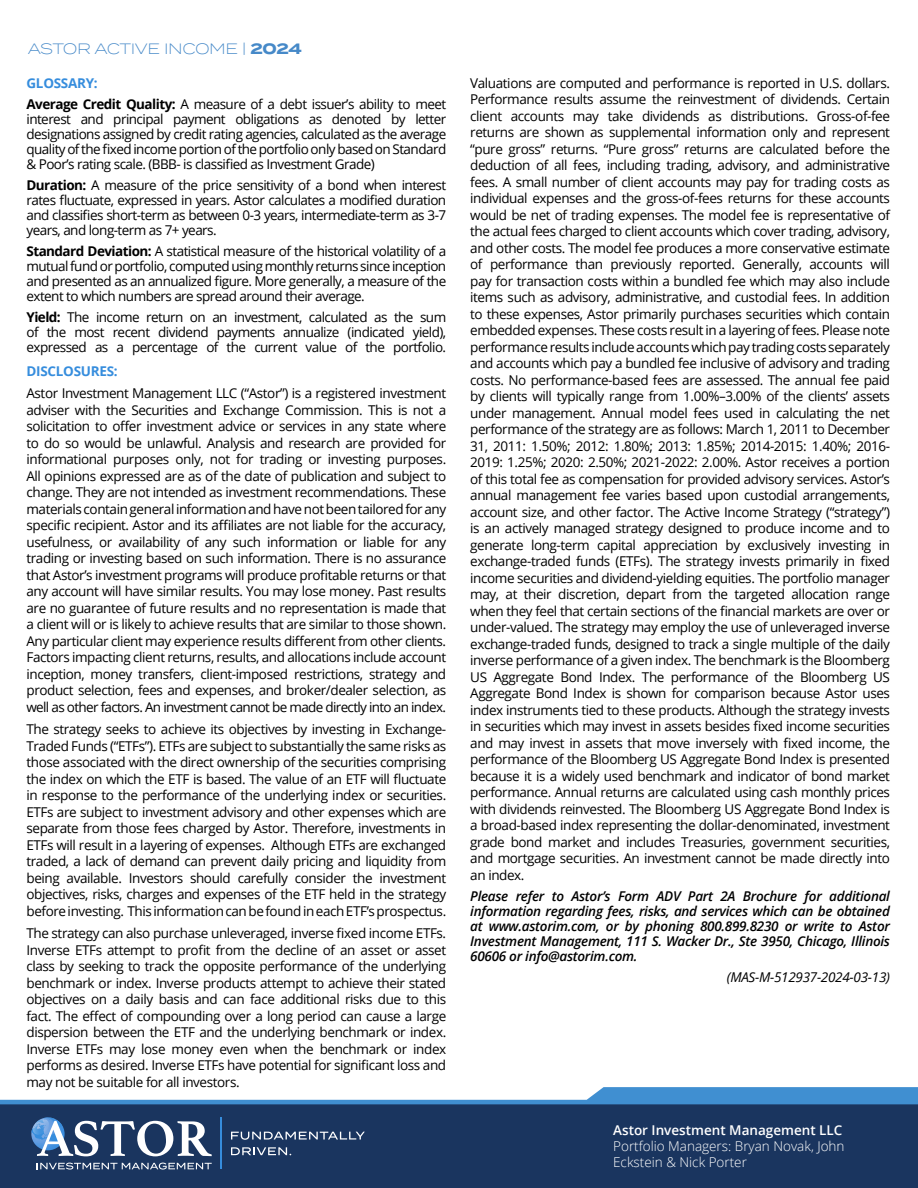
<style>
.page{position:relative;width:918px;height:1188px;background:#fff}
.page>*{position:absolute;margin:0;border:0;box-sizing:border-box;transform-origin:0 0}
.t1{font:300 15px "Termina";letter-spacing:-.03em;color:#4689c8}
.t2{font:13.5px/16.5px "Open Sans";letter-spacing:-.04em;color:#000;text-align:justify}
.t3{font:italic 600 13.5px/15px "Open Sans";letter-spacing:-.02em;color:#000;text-align:justify}
.t4{font:300 13.5px/16.2px "Open Sans";color:#fff}
.t5{font:600 13.5px "Open Sans";color:#fff}
.t6{font:italic 13.5px "Open Sans";letter-spacing:-.02em;color:#000}
.t7{font:700 13.5px "Open Sans";letter-spacing:-.02em;color:#368ddd}
.s1{font-weight:700}
.s2{font-weight:700;color:#368ddd}
</style>
<div class="page">
<div style="left:0;top:1104px;width:918px;height:84px;background:#1a355f"></div>
<hr style="left:220px;top:1118px;width:2px;height:51px;background:#368ddd">
<svg style="left:231px;top:1132px;width:134px;height:8px"></svg>
<svg style="left:231px;top:1147px;width:60px;height:8px"></svg>
<svg style="left:31px;top:1117px;width:181px;height:39px"></svg>
<svg style="left:37px;top:1163px;width:175px;height:7px"></svg>
<svg style="left:0;top:1087px;width:918px;height:17px"></svg>
<p class="t1" style="left:28px;top:38px;width:276px">ASTOR ACTIVE INCOME | <span class="s1">2024</span></p>
<p class="t2" style="left:26px;top:72px;width:421px;line-height:21px"><span class="s2">GLOSSARY:<br></span><span class="s1">Average Credit Quality:</span> A measure of a debt issuer’s ability to meet</p>
<p class="t2" style="left:26px;top:111px;width:421px;line-height:15px">interest and principal payment obligations as denoted by letter designations assigned by credit rating agencies, calculated as the average quality of the fixed income portion of the portfolio only based on Standard &amp; Poor’s rating scale. (BBB- is classified as Investment Grade)</p>
<p class="t2" style="left:26px;top:177px;width:421px;line-height:15px"><span class="s1">Duration:</span> A measure of the price sensitivity of a bond when interest rates fluctuate, expressed in years. Astor calculates a modified duration and classifies short-term as between 0-3 years, intermediate-term as 3-7 years, and long-term as 7+ years.</p>
<p class="t2" style="left:26px;top:243px;width:421px;line-height:15px"><span class="s1">Standard Deviation:</span> A statistical measure of the historical volatility of a mutual fund or portfolio, computed using monthly returns since inception and presented as an annualized figure. More generally, a measure of the extent to which numbers are spread around their average.</p>
<p class="t2" style="left:26px;top:309px;width:421px;line-height:15px"><span class="s1">Yield:</span> The income return on an investment, calculated as the sum of the most recent dividend payments annualize (indicated yield), expressed as a percentage of the current value of the portfolio.</p>
<p class="t7" style="left:26px;top:362px;width:93px">DISCLOSURES:</p>
<p class="t2" style="left:26px;top:385px;width:421px">Astor Investment Management LLC (“Astor”) is a registered investment adviser with the Securities and Exchange Commission. This is not a solicitation to offer investment advice or services in any state where to do so would be unlawful. Analysis and research are provided for informational purposes only, not for trading or investing purposes.<br>All opinions expressed are as of the date of publication and subject to change. They are not intended as investment recommendations. These materials contain general information and have not been tailored for any specific recipient. Astor and its affiliates are not liable for the accuracy, usefulness, or availability of any such information or liable for any trading or investing based on such information. There is no assurance that Astor’s investment programs will produce profitable returns or that any account will have similar results. You may lose money. Past results are no guarantee of future results and no representation is made that a client will or is likely to achieve results that are similar to those shown.<br>Any particular client may experience results different from other clients.<br>Factors impacting client returns, results, and allocations include account inception, money transfers, client-imposed restrictions, strategy and product selection, fees and expenses, and broker/dealer selection, as well as other factors. An investment cannot be made directly into an index.</p>
<p class="t2" style="left:26px;top:721px;width:421px">The strategy seeks to achieve its objectives by investing in Exchange-Traded Funds (“ETFs”). ETFs are subject to substantially the same risks as those associated with the direct ownership of the securities comprising the index on which the ETF is based. The value of an ETF will fluctuate in response to the performance of the underlying index or securities.<br>ETFs are subject to investment advisory and other expenses which are separate from those fees charged by Astor. Therefore, investments in ETFs will result in a layering of expenses. Although ETFs are exchanged traded, a lack of demand can prevent daily pricing and liquidity from being available. Investors should carefully consider the investment objectives, risks, charges and expenses of the ETF held in the strategy before investing. This information can be found in each ETF’s prospectus.</p>
<p class="t2" style="left:26px;top:925px;width:421px">The strategy can also purchase unleveraged, inverse fixed income ETFs.<br>Inverse ETFs attempt to profit from the decline of an asset or asset class by seeking to track the opposite performance of the underlying benchmark or index. Inverse products attempt to achieve their stated objectives on a daily basis and can face additional risks due to this fact. The effect of compounding over a long period can cause a large dispersion between the ETF and the underlying benchmark or index.<br>Inverse ETFs may lose money even when the benchmark or index performs as desired. Inverse ETFs have potential for significant loss and may not be suitable for all investors.</p>
<p class="t2" style="left:470px;top:74px;width:421px">Valuations are computed and performance is reported in U.S. dollars.<br>Performance results assume the reinvestment of dividends. Certain client accounts may take dividends as distributions. Gross-of-fee returns are shown as supplemental information only and represent “pure gross” returns. “Pure gross” returns are calculated before the deduction of all fees, including trading, advisory, and administrative fees. A small number of client accounts may pay for trading costs as individual expenses and the gross-of-fees returns for these accounts would be net of trading expenses. The model fee is representative of the actual fees charged to client accounts which cover trading, advisory, and other costs. The model fee produces a more conservative estimate of performance than previously reported. Generally, accounts will pay for transaction costs within a bundled fee which may also include items such as advisory, administrative, and custodial fees. In addition to these expenses, Astor primarily purchases securities which contain embedded expenses. These costs result in a layering of fees. Please note performance results include accounts which pay trading costs separately and accounts which pay a bundled fee inclusive of advisory and trading costs. No performance-based fees are assessed. The annual fee paid by clients will typically range from 1.00%–3.00% of the clients’ assets under management. Annual model fees used in calculating the net performance of the strategy are as follows: March 1, 2011 to December 31, 2011: 1.50%; 2012: 1.80%; 2013: 1.85%; 2014-2015: 1.40%; 2016- 2019: 1.25%; 2020: 2.50%; 2021-2022: 2.00%. Astor receives a portion of this total fee as compensation for provided advisory services. Astor’s annual management fee varies based upon custodial arrangements, account size, and other factor. The Active Income Strategy (“strategy”) is an actively managed strategy designed to produce income and to generate long-term capital appreciation by exclusively investing in exchange-traded funds (ETFs). The strategy invests primarily in fixed income securities and dividend-yielding equities. The portfolio manager may, at their discretion, depart from the targeted allocation range when they feel that certain sections of the financial markets are over or under-valued. The strategy may employ the use of unleveraged inverse exchange-traded funds, designed to track a single multiple of the daily inverse performance of a given index. The benchmark is the Bloomberg US Aggregate Bond Index. The performance of the Bloomberg US Aggregate Bond Index is shown for comparison because Astor uses index instruments tied to these products. Although the strategy invests in securities which may invest in assets besides fixed income securities and may invest in assets that move inversely with fixed income, the performance of the Bloomberg US Aggregate Bond Index is presented because it is a widely used benchmark and indicator of bond market performance. Annual returns are calculated using cash monthly prices with dividends reinvested. The Bloomberg US Aggregate Bond Index is a broad-based index representing the dollar-denominated, investment grade bond market and includes Treasuries, government securities, and mortgage securities. An investment cannot be made directly into an index.</p>
<p class="t3" style="left:470px;top:888px;width:421px">Please refer to Astor’s Form ADV Part 2A Brochure for additional information regarding fees, risks, and services which can be obtained at www.astorim.com, or by phoning 800.899.8230 or write to Astor Investment Management, 111 S. Wacker Dr., Ste 3950, Chicago, Illinois 60606 or info@astorim.com.</p>
<p class="t6" style="left:727px;top:968px;width:165px">(MAS-M-512937-2024-03-13)</p>
<p class="t5" style="left:613px;top:1120px;width:231px">Astor Investment Management LLC</p>
<p class="t4" style="left:613px;top:1137px;width:233px">Portfolio Managers: Bryan Novak, John<br>Eckstein &amp; Nick Porter</p>
</div>
